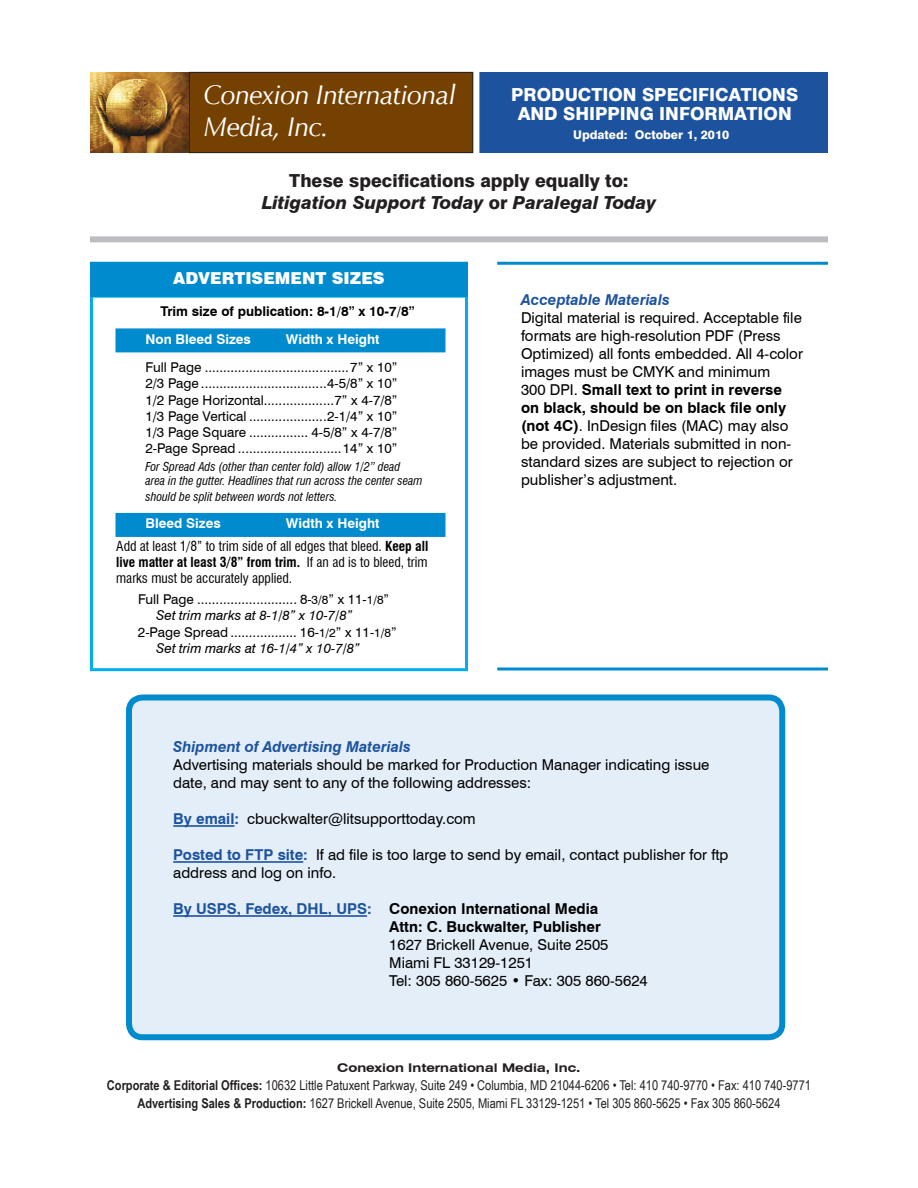
<style>
.page{position:relative;width:918px;height:1188px;background:#fff}
.page>*{position:absolute;margin:0;border:0;box-sizing:border-box;transform-origin:0 0}
.t1{font:italic 27px/32.4px "Cg Omega";letter-spacing:-.025em;color:#fff}
.t2{font:800 18px/21.6px "Swiss 721 BT";color:#231f20;text-align:center}
.t3{font:800 18px/19.5px "Swiss 721 BT";color:#fff;text-align:center}
.t4{font:900 16.5px "Swiss 721 BT";color:#fff}
.t5{font:15px/18px "Swiss 721 BT";color:#000}
.t6{font:700 15px/18px "Swiss 721 BT";color:#000;text-align:right}
.t7{font:italic 700 15px "Swiss 721 BT";color:#1d539e}
.t8{font:13.5px/16.2px "Swiss 721 BT";color:#000;text-align:justify}
.t9{font:13.5px/18px "Arial Narrow";color:#231f20;text-align:center}
.t10{font:condensed 13.5px/23px "Swiss 721 BT";color:#000}
.t11{font:italic 13.5px "Swiss 721 BT";color:#000}
.t12{font:700 13.5px "Swiss 721 BT";color:#000}
.t13{font:700 13.5px "Swiss 721 BT";color:#fff}
.t14{font:italic condensed 12px/14.4px "Swiss 721 BT";color:#000}
.t15{font:700 expanded 12px "Swiss 721 BT";color:#231f20}
.t16{font:800 12px "Swiss 721 BT";color:#fff}
.s1{font-style:italic}
.s2{font-weight:700;font-stretch:normal;color:#fff}
.s3{font-weight:700}
.s4{font-size:12px}
.s5{font-weight:700;color:#1d539e}
.s6{color:#1d539e}
</style>
<div class="page">
<div style="left:189px;top:72px;width:284px;height:81px;background:#754100"></div>
<div style="left:189px;top:72px;width:284px;height:81px;border:1px solid #231f20"></div>
<div style="left:129px;top:698px;width:653px;height:339px;background:#e3eef8;border-radius:14px"></div>
<div style="left:126px;top:694px;width:659px;height:346px;border:6px solid #008bcf;border-radius:14px"></div>
<div style="left:479px;top:72px;width:349px;height:81px;background:#1d539e"></div>
<hr style="left:173px;top:825px;width:61px;height:2px;background:#1d539e">
<hr style="left:173px;top:861px;width:130px;height:2px;background:#1d539e">
<hr style="left:173px;top:915px;width:194px;height:2px;background:#1d539e">
<hr style="left:497px;top:262px;width:331px;height:3px;background:#008bcf">
<div style="left:90px;top:236px;width:738px;height:6px;background:#bcbdc0"></div>
<div style="left:90px;top:295px;width:378px;height:376px;border:3px solid #00aeef"></div>
<div style="left:116px;top:328px;width:330px;height:24px;background:#008bcf;border:2px solid #008bcf"></div>
<div style="left:116px;top:513px;width:330px;height:24px;background:#008bcf;border:2px solid #008bcf"></div>
<div style="left:90px;top:262px;width:378px;height:35px;background:#008bcf"></div>
<hr style="left:497px;top:668px;width:331px;height:2px;background:#008bcf">
<img style="left:90px;top:72px;width:99px;height:81px">
<h1 class="t1" style="left:203px;top:79px;width:254px">Conexion International<br>Media, Inc.</h1>
<p class="t2" style="left:262px;top:170px;width:396px">These specifications apply equally to:<br><span class="s1">Litigation Support Today</span> or <span class="s1">Paralegal Today</span></p>
<p class="t3" style="left:511px;top:84px;width:289px">PRODUCTION SPECIFICATIONS<br>AND SHIPPING INFORMATION</p>
<p class="t16" style="left:573px;top:128px;width:157px">Updated: October 1, 2010</p>
<p class="t4" style="left:173px;top:268px;width:213px">ADVERTISEMENT SIZES</p>
<p class="t12" style="left:161px;top:303px;width:256px">Trim size of publication: 8-1/8” x 10-7/8”</p>
<p class="t13" style="left:146px;top:331px;width:107px">Non Bleed Sizes</p>
<p class="t13" style="left:286px;top:331px;width:95px">Width x Height</p>
<p class="t8" style="left:146px;top:359px;width:254px">Full Page .......................................7” x 10” 2/3 Page ..................................4-5/8” x 10” 1/2 Page Horizontal...................7” x 4-7/8” 1/3 Page Vertical .....................2-1/4” x 10” 1/3 Page Square ................ 4-5/8” x 4-7/8” 2-Page Spread ............................14” x 10”</p>
<p class="t14" style="left:146px;top:459px;width:278px">For Spread Ads (other than center fold) allow 1/2” dead area in the gutter. Headlines that run across the center seam</p>
<p class="t14" style="left:146px;top:490px;width:194px">should be split between words not letters.</p>
<p class="t13" style="left:146px;top:515px;width:77px">Bleed Sizes</p>
<p class="t10" style="left:116px;top:512px;width:314px;text-indent:169px"><span class="s2">Width x Height<br></span>Add at least 1/8” to trim side of all edges that bleed. <span class="s3">Keep all</span></p>
<p class="t10" style="left:116px;top:554px;width:313px;line-height:16.2px"><span class="s3">live matter at least 3/8” from trim.</span> If an ad is to bleed, trim marks must be accurately applied.</p>
<p class="t8" style="left:138px;top:591px;width:253px">Full Page ........................... 8-<span class="s4">3/8</span>” x 11-<span class="s4">1/8</span>”</p>
<p class="t11" style="left:156px;top:607px;width:197px">Set trim marks at 8-1/8” x 10-7/8”</p>
<p class="t8" style="left:138px;top:624px;width:260px">2-Page Spread .................. 16-<span class="s4">1/2</span>” x 11-<span class="s4">1/8</span>”</p>
<p class="t11" style="left:157px;top:640px;width:205px">Set trim marks at 16-1/4” x 10-7/8”</p>
<p class="t7" style="left:521px;top:290px;width:150px">Acceptable Materials</p>
<p class="t5" style="left:521px;top:308px;width:283px">Digital material is required. Acceptable file formats are high-resolution PDF (Press Optimized) all fonts embedded. All 4-color images must be CMYK and minimum<br>300 DPI. <span class="s3">Small text to print in reverse on black, should be on black file only (not 4C)</span>. InDesign files (MAC) may also be provided. Materials submitted in non&shy;standard sizes are subject to rejection or publisher’s adjustment.</p>
<p class="t7" style="left:173px;top:738px;width:239px">Shipment of Advertising Materials</p>
<p class="t5" style="left:173px;top:756px;width:538px">Advertising materials should be marked for Production Manager indicating issue date, and may sent to any of the following addresses:</p>
<p class="t5" style="left:173px;top:810px;width:304px"><span class="s5">By email:</span> cbuckwalter@litsupporttoday.com</p>
<p class="t5" style="left:173px;top:846px;width:557px"><span class="s5">Posted to FTP site:</span> If ad file is too large to send by email, contact publisher for ftp address and log on info.</p>
<p class="t6" style="left:173px;top:900px;width:429px"><span class="s6">By USPS, Fedex, DHL, UPS:</span> Conexion International Media<br>Attn: C. Buckwalter, Publisher</p>
<p class="t5" style="left:389px;top:936px;width:260px">1627 Brickell Avenue, Suite 2505<br>Miami FL 33129-1251<br>Tel: 305 860-5625 • Fax: 305 860-5624</p>
<p class="t15" style="left:337px;top:1060px;width:245px">Conexion International Media, Inc.</p>
<p class="t9" style="left:107px;top:1076px;width:706px"><span class="s3">Corporate &amp; Editorial Offices:</span> 10632 Little Patuxent Parkway, Suite 249 • Columbia, MD 21044-6206 • Tel: 410 740-9770 • Fax: 410 740-9771<br><span class="s3">Advertising Sales &amp; Production:</span> 1627 Brickell Avenue, Suite 2505, Miami FL 33129-1251 • Tel 305 860-5625 • Fax 305 860-5624</p>
</div>
